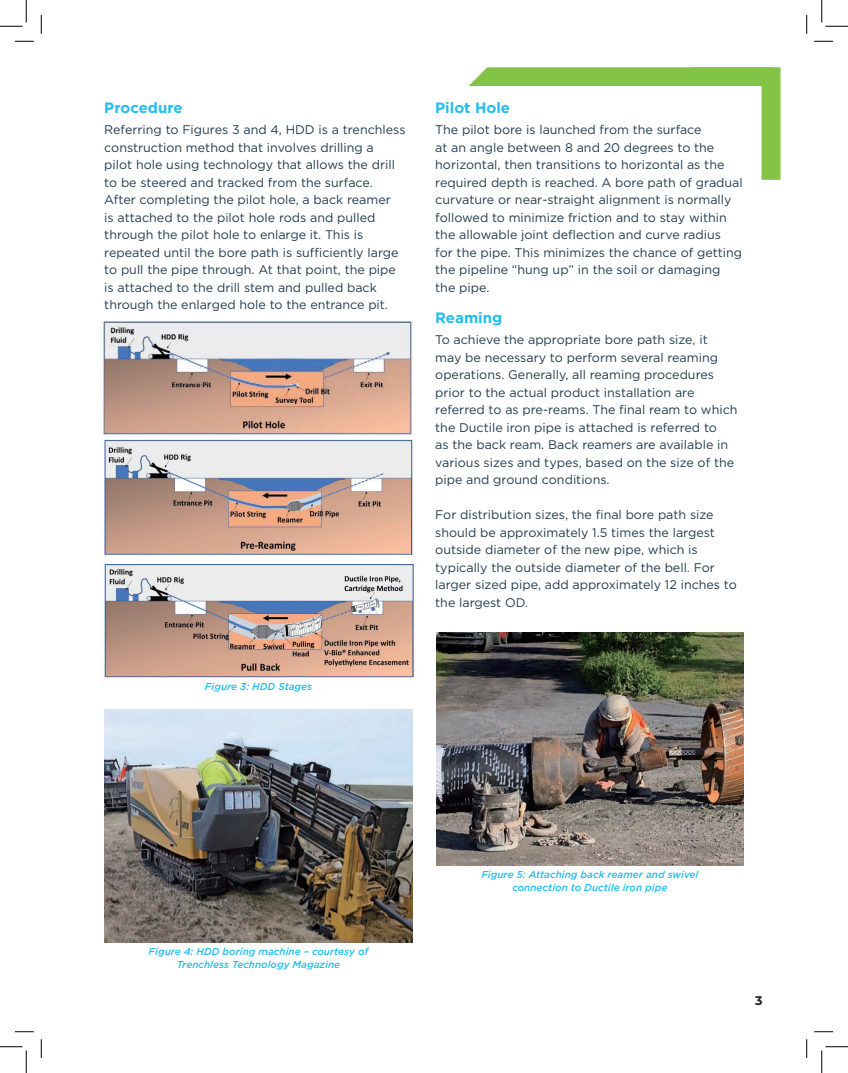
<style>
.page{position:relative;width:848px;height:1073px;background:#fff}
.page>*{position:absolute;margin:0;border:0;box-sizing:border-box;transform-origin:0 0}
.t1{font:700 15px "Gotham";color:#25bdef}
.t2{font:12.5px/17.5px "Gotham";color:#223d50}
.t3{font:100 12.5px "Montserrat";color:#231f20}
.t4{font:italic 500 10px/12.5px "Gotham";color:#25bdef;text-align:center}
</style>
<div class="page">
<svg style="left:468px;top:67px;width:312px;height:113px"></svg>
<img style="left:103px;top:564px;width:312px;height:117px">
<img style="left:102px;top:439px;width:311px;height:118px">
<img style="left:104px;top:709px;width:308px;height:233px">
<img style="left:436px;top:632px;width:307px;height:233px">
<img style="left:101px;top:320px;width:313px;height:115px">
<svg style="left:15px;top:40px;width:19px;height:2px"></svg>
<svg style="left:814px;top:40px;width:18px;height:2px"></svg>
<svg style="left:15px;top:1031px;width:19px;height:1px"></svg>
<svg style="left:814px;top:1031px;width:18px;height:1px"></svg>
<svg style="left:40px;top:15px;width:2px;height:19px"></svg>
<svg style="left:40px;top:1039px;width:2px;height:19px"></svg>
<svg style="left:806px;top:15px;width:1px;height:19px"></svg>
<svg style="left:806px;top:1039px;width:1px;height:19px"></svg>
<svg style="left:0;top:0;width:27px;height:27px"></svg>
<svg style="left:0;top:1046px;width:27px;height:26px"></svg>
<svg style="left:821px;top:0;width:27px;height:27px"></svg>
<svg style="left:821px;top:1046px;width:27px;height:26px"></svg>
<p class="t1" style="left:104px;top:99px;width:80px">Procedure</p>
<p class="t2" style="left:104px;top:121px;width:303px">Referring to Figures 3 and 4, HDD is a trenchless construction method that involves drilling a<br>pilot hole using technology that allows the drill to be steered and tracked from the surface.<br>After completing the pilot hole, a back reamer<br>is attached to the pilot hole rods and pulled through the pilot hole to enlarge it. This is repeated until the bore path is sufficiently large to pull the pipe through. At that point, the pipe is attached to the drill stem and pulled back through the enlarged hole to the entrance pit.</p>
<p class="t4" style="left:205px;top:680px;width:109px">Figure 3: HDD Stages</p>
<p class="t1" style="left:435px;top:99px;width:76px">Pilot Hole</p>
<p class="t2" style="left:435px;top:121px;width:309px">The pilot bore is launched from the surface<br>at an angle between 8 and 20 degrees to the horizontal, then transitions to horizontal as the required depth is reached. A bore path of gradual curvature or near-straight alignment is normally followed to minimize friction and to stay within the allowable joint deflection and curve radius<br>for the pipe. This minimizes the chance of getting the pipeline “hung up” in the soil or damaging the pipe.</p>
<p class="t1" style="left:435px;top:309px;width:69px">Reaming</p>
<p class="t2" style="left:435px;top:331px;width:304px">To achieve the appropriate bore path size, it<br>may be necessary to perform several reaming operations. Generally, all reaming procedures prior to the actual product installation are referred to as pre-reams. The final ream to which the Ductile iron pipe is attached is referred to<br>as the back ream. Back reamers are available in various sizes and types, based on the size of the pipe and ground conditions.</p>
<p class="t2" style="left:435px;top:506px;width:303px">For distribution sizes, the final bore path size should be approximately 1.5 times the largest outside diameter of the new pipe, which is typically the outside diameter of the bell. For larger sized pipe, add approximately 12 inches to the largest OD.</p>
<p class="t4" style="left:149px;top:945px;width:221px">Figure 4: HDD boring machine – courtesy of<br>Trenchless Technology Magazine</p>
<p class="t4" style="left:481px;top:868px;width:219px">Figure 5: Attaching back reamer and swivel connection to Ductile iron pipe</p>
<p class="t3" style="left:755px;top:992px;width:9px">3</p>
</div>
